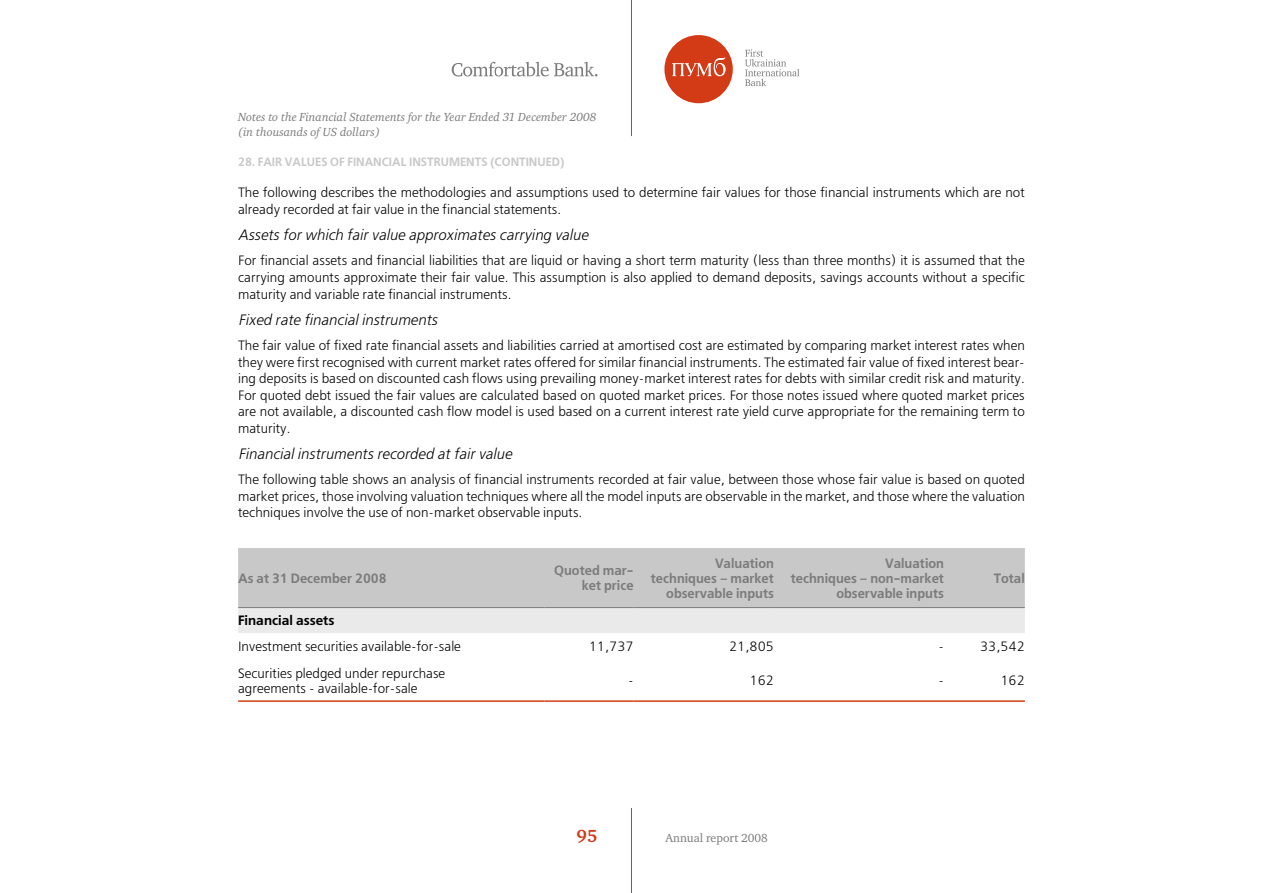
<style>
.page{position:relative;width:1263px;height:893px;background:#fff}
.page>*{position:absolute;margin:0;border:0;box-sizing:border-box;transform-origin:0 0}
.t1{font:700 18px "Charter C";color:#d33a16}
.t2{font:italic 15px "Free Set C";color:#000}
.t3{font:13.5px/16.5px "Free Set C";color:#000;text-align:justify}
.t4{font:700 13.5px/15px "Free Set C";color:#7c7c7c;text-align:right;scale:.95 1}
.t5{font:700 13.5px "Free Set C";color:#000}
.t6{font:italic 12px/15px "Charter C";color:#7c7c7c}
.t7{font:700 12px "Free Set C";color:#c8c8c8;scale:.95 1}
.t8{font:12px "Charter C";color:#7c7c7c}
</style>
<div class="page">
<hr style="left:631px;top:0;width:1px;height:136px;background:#d33a16">
<hr style="left:631px;top:808px;width:1px;height:85px;background:#d33a16">
<div style="left:664px;top:35px;width:69px;height:68px;background:#d33a16;border-radius:50%"></div>
<svg style="left:672px;top:57px;width:54px;height:19px"></svg>
<svg style="left:745px;top:49px;width:54px;height:37px"></svg>
<svg style="left:452px;top:62px;width:145px;height:15px"></svg>
<div style="left:238px;top:548px;width:787px;height:59px;background:#c8c8c8"></div>
<div style="left:238px;top:608px;width:787px;height:25px;background:#eaeaea"></div>
<hr style="left:238px;top:607px;width:306px;height:1px;background:#7c7c7c">
<hr style="left:544px;top:607px;width:90px;height:1px;background:#7c7c7c">
<hr style="left:634px;top:607px;width:140px;height:1px;background:#7c7c7c">
<hr style="left:774px;top:607px;width:170px;height:1px;background:#7c7c7c">
<hr style="left:944px;top:607px;width:81px;height:1px;background:#7c7c7c">
<hr style="left:238px;top:700px;width:306px;height:2px;background:#d13f14">
<hr style="left:544px;top:700px;width:90px;height:2px;background:#d13f14">
<hr style="left:634px;top:700px;width:140px;height:2px;background:#d13f14">
<hr style="left:774px;top:700px;width:170px;height:2px;background:#d13f14">
<hr style="left:944px;top:700px;width:81px;height:2px;background:#d13f14">
<p class="t6" style="left:238px;top:110px;width:360px">Notes to the Financial Statements for the Year Ended 31 December 2008 (in thousands of US dollars)</p>
<p class="t7" style="left:238px;top:154px;width:345px">28. FAIR VALUES OF FINANCIAL INSTRUMENTS (CONTINUED)</p>
<p class="t3" style="left:238px;top:185px;width:788px">The following describes the methodologies and assumptions used to determine fair values for those financial instruments which are not already recorded at fair value in the financial statements.</p>
<p class="t2" style="left:238px;top:227px;width:352px">Assets for which fair value approximates carrying value</p>
<p class="t3" style="left:238px;top:253px;width:788px">For financial assets and financial liabilities that are liquid or having a short term maturity (less than three months) it is assumed that the carrying amounts approximate their fair value. This assumption is also applied to demand deposits, savings accounts without a specific maturity and variable rate financial instruments.</p>
<p class="t2" style="left:238px;top:311px;width:201px">Fixed rate financial instruments</p>
<p class="t3" style="left:238px;top:337px;width:788px">The fair value of fixed rate financial assets and liabilities carried at amortised cost are estimated by comparing market interest rates when they were first recognised with current market rates offered for similar financial instruments. The estimated fair value of fixed interest bear&shy;ing deposits is based on discounted cash flows using prevailing money-market interest rates for debts with similar credit risk and maturity.<br>For quoted debt issued the fair values are calculated based on quoted market prices. For those notes issued where quoted market prices are not available, a discounted cash flow model is used based on a current interest rate yield curve appropriate for the remaining term to maturity.</p>
<p class="t2" style="left:238px;top:445px;width:275px">Financial instruments recorded at fair value</p>
<p class="t3" style="left:238px;top:471px;width:788px">The following table shows an analysis of financial instruments recorded at fair value, between those whose fair value is based on quoted market prices, those involving valuation techniques where all the model inputs are observable in the market, and those where the valuation techniques involve the use of non-market observable inputs.</p>
<p class="t4" style="left:238px;top:571px;width:158px">As at 31 December 2008</p>
<p class="t4" style="left:554px;top:564px;width:85px">Quoted mar&shy;ket price</p>
<p class="t4" style="left:651px;top:556px;width:131px">Valuation techniques – market observable inputs</p>
<p class="t4" style="left:791px;top:556px;width:163px">Valuation<br>techniques – non-market observable inputs</p>
<p class="t4" style="left:994px;top:571px;width:34px">Total</p>
<p class="t5" style="left:238px;top:613px;width:98px">Financial assets</p>
<p class="t3" style="left:238px;top:638px;width:224px">Investment securities available-for-sale</p>
<p class="t3" style="left:589px;top:638px;width:46px">11,737</p>
<p class="t3" style="left:729px;top:638px;width:46px">21,805</p>
<p class="t3" style="left:938px;top:638px;width:7px">-</p>
<p class="t3" style="left:980px;top:638px;width:46px">33,542</p>
<p class="t3" style="left:238px;top:666px;width:209px;line-height:15px">Securities pledged under repurchase agreements - available-for-sale</p>
<p class="t3" style="left:628px;top:672px;width:7px">-</p>
<p class="t3" style="left:749px;top:672px;width:26px">162</p>
<p class="t3" style="left:938px;top:672px;width:7px">-</p>
<p class="t3" style="left:1000px;top:672px;width:26px">162</p>
<h1 class="t1" style="left:576px;top:826px;width:22px">95</h1>
<p class="t8" style="left:665px;top:831px;width:104px">Annual report 2008</p>
</div>
